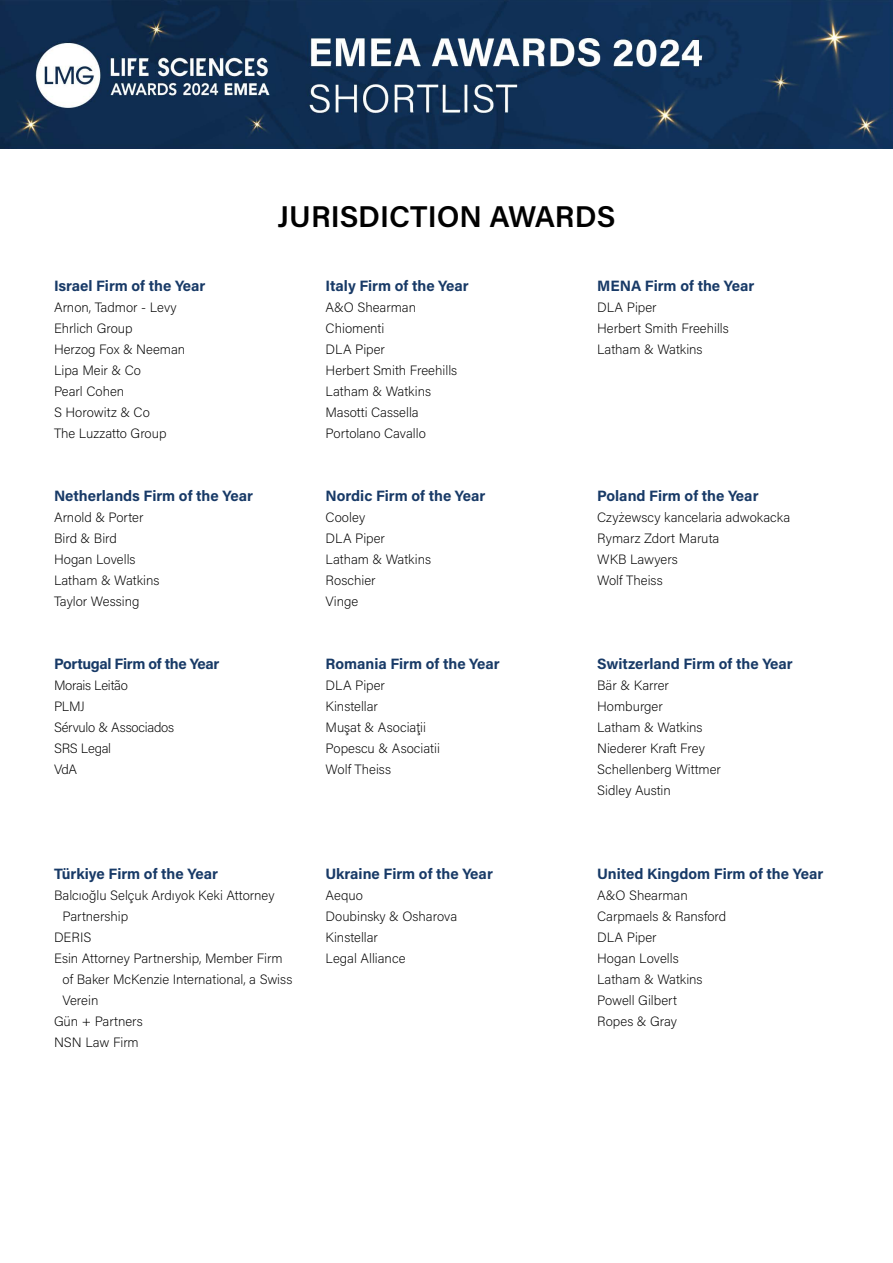
<style>
.page{position:relative;width:893px;height:1263px;background:#fff}
.page>*{position:absolute;margin:0;border:0;box-sizing:border-box;transform-origin:0 0}
.t1{font:600 30px "Acumin Pro";color:#000}
.t2{font:700 15px "Acumin Pro";color:#183a67}
.t3{font:700 15px "Acumin Pro";letter-spacing:-.02em;color:#183a67}
.t4{font:200 13.5px/21px "Acumin Pro";color:#000}
.t5{font:200 13.5px/21px "Acumin Pro";letter-spacing:-.02em;color:#000}
</style>
<div class="page">
<img style="left:0;top:0;width:893px;height:149px">
<p class="t2" style="left:54px;top:275px;width:153px">Israel Firm of the Year</p>
<p class="t4" style="left:54px;top:296px;width:133px">Arnon, Tadmor - Levy<br>Ehrlich Group<br>Herzog Fox &amp; Neeman<br>Lipa Meir &amp; Co<br>Pearl Cohen<br>S Horowitz &amp; Co<br>The Luzzatto Group</p>
<p class="t2" style="left:54px;top:485px;width:200px">Netherlands Firm of the Year</p>
<p class="t4" style="left:54px;top:506px;width:107px">Arnold &amp; Porter<br>Bird &amp; Bird<br>Hogan Lovells<br>Latham &amp; Watkins<br>Taylor Wessing</p>
<p class="t3" style="left:54px;top:653px;width:167px">Portugal Firm of the Year</p>
<p class="t5" style="left:54px;top:674px;width:122px">Morais Leitão<br>PLMJ<br>Sérvulo &amp; Associados<br>SRS Legal<br>VdA</p>
<h1 class="t1" style="left:278px;top:196px;width:339px">JURISDICTION AWARDS</h1>
<p class="t2" style="left:326px;top:275px;width:145px">Italy Firm of the Year</p>
<p class="t4" style="left:326px;top:296px;width:133px">A&amp;O Shearman<br>Chiomenti<br>DLA Piper<br>Herbert Smith Freehills<br>Latham &amp; Watkins<br>Masotti Cassella<br>Portolano Cavallo</p>
<p class="t2" style="left:326px;top:485px;width:161px">Nordic Firm of the Year</p>
<p class="t4" style="left:326px;top:506px;width:107px">Cooley<br>DLA Piper<br>Latham &amp; Watkins<br>Roschier<br>Vinge</p>
<p class="t2" style="left:326px;top:653px;width:176px">Romania Firm of the Year</p>
<p class="t4" style="left:326px;top:674px;width:116px">DLA Piper<br>Kinstellar<br>Muşat &amp; Asociaţii<br>Popescu &amp; Asociatii<br>Wolf Theiss</p>
<p class="t2" style="left:597px;top:275px;width:159px">MENA Firm of the Year</p>
<p class="t4" style="left:597px;top:296px;width:133px">DLA Piper<br>Herbert Smith Freehills<br>Latham &amp; Watkins</p>
<p class="t2" style="left:597px;top:485px;width:163px">Poland Firm of the Year</p>
<p class="t4" style="left:597px;top:506px;width:195px">Czyżewscy kancelaria adwokacka<br>Rymarz Zdort Maruta<br>WKB Lawyers<br>Wolf Theiss</p>
<p class="t2" style="left:597px;top:653px;width:197px">Switzerland Firm of the Year</p>
<p class="t4" style="left:597px;top:674px;width:125px">Bär &amp; Karrer<br>Homburger<br>Latham &amp; Watkins<br>Niederer Kraft Frey<br>Schellenberg Wittmer<br>Sidley Austin</p>
<p class="t2" style="left:54px;top:863px;width:165px">Türkiye Firm of the Year</p>
<p class="t4" style="left:54px;top:884px;width:222px">Balcıoğlu Selçuk Ardıyok Keki Attorney</p>
<p class="t4" style="left:63px;top:905px;width:67px">Partnership</p>
<p class="t4" style="left:54px;top:926px;width:39px">DERIS</p>
<p class="t4" style="left:54px;top:947px;width:230px">Esin Attorney Partnership, Member Firm</p>
<p class="t4" style="left:63px;top:968px;width:231px">of Baker McKenzie International, a Swiss</p>
<p class="t4" style="left:63px;top:989px;width:37px">Verein</p>
<p class="t4" style="left:54px;top:1010px;width:90px">Gün + Partners</p>
<p class="t4" style="left:54px;top:1031px;width:86px">NSN Law Firm</p>
<p class="t2" style="left:326px;top:863px;width:169px">Ukraine Firm of the Year</p>
<p class="t4" style="left:326px;top:884px;width:133px">Aequo<br>Doubinsky &amp; Osharova<br>Kinstellar<br>Legal Alliance</p>
<p class="t2" style="left:597px;top:863px;width:228px">United Kingdom Firm of the Year</p>
<p class="t4" style="left:597px;top:884px;width:131px">A&amp;O Shearman<br>Carpmaels &amp; Ransford<br>DLA Piper<br>Hogan Lovells<br>Latham &amp; Watkins<br>Powell Gilbert<br>Ropes &amp; Gray</p>
</div>
